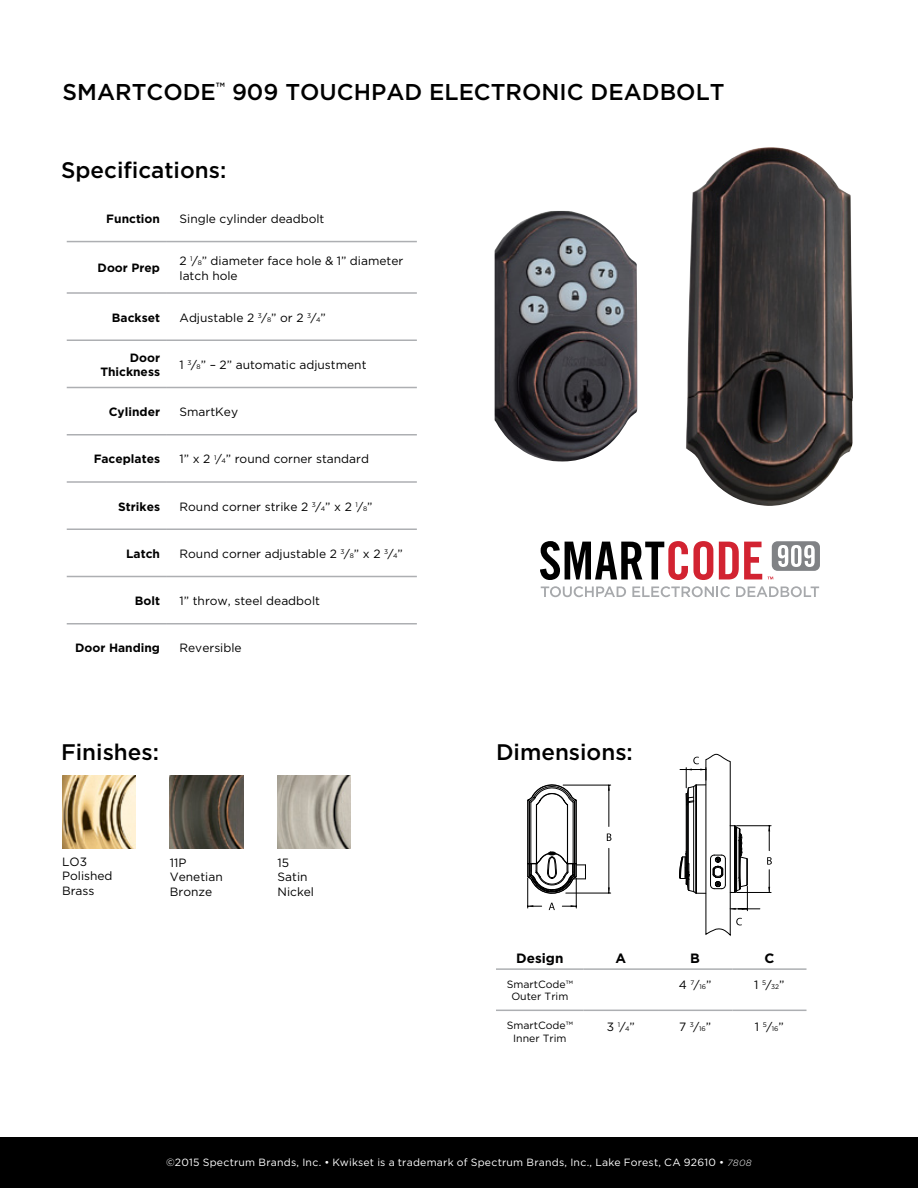
<style>
.page{position:relative;width:918px;height:1188px;background:#fff}
.page>*{position:absolute;margin:0;border:0;box-sizing:border-box;transform-origin:0 0}
.t1{font:500 22.8px "Gotham";color:#000}
.t2{font:500 22.5px "Gotham";color:#000}
.t3{font:700 13.5px "Gotham";color:#000}
.t4{font:12px/14.4px "Gotham";color:#000}
.t5{font:700 12px/14.4px "Gotham";color:#000;text-align:right}
.t6{font:10.5px "Gotham";letter-spacing:.025em;color:#fff}
.t7{font:10.5px/12.6px "Gotham";color:#000;text-align:center}
.s1{font-size:6.6px}
.s2{font-weight:300;font-style:italic;font-size:9px}
</style>
<div class="page">
<hr style="left:67px;top:292px;width:99px;height:2px;background:#adafb2">
<hr style="left:166px;top:292px;width:251px;height:2px;background:#adafb2">
<hr style="left:67px;top:340px;width:99px;height:1px;background:#adafb2">
<hr style="left:166px;top:340px;width:251px;height:1px;background:#adafb2">
<hr style="left:67px;top:387px;width:99px;height:1px;background:#adafb2">
<hr style="left:166px;top:387px;width:251px;height:1px;background:#adafb2">
<hr style="left:67px;top:434px;width:99px;height:2px;background:#adafb2">
<hr style="left:166px;top:434px;width:251px;height:2px;background:#adafb2">
<hr style="left:67px;top:481px;width:99px;height:2px;background:#adafb2">
<hr style="left:166px;top:481px;width:251px;height:2px;background:#adafb2">
<hr style="left:67px;top:529px;width:99px;height:1px;background:#adafb2">
<hr style="left:166px;top:529px;width:251px;height:1px;background:#adafb2">
<hr style="left:67px;top:576px;width:99px;height:1px;background:#adafb2">
<hr style="left:166px;top:576px;width:251px;height:1px;background:#adafb2">
<hr style="left:67px;top:623px;width:99px;height:2px;background:#adafb2">
<hr style="left:166px;top:623px;width:251px;height:2px;background:#adafb2">
<hr style="left:67px;top:241px;width:99px;height:1px;background:#adafb2">
<hr style="left:166px;top:241px;width:251px;height:1px;background:#adafb2">
<hr style="left:496px;top:968px;width:88px;height:2px;background:#adafb2">
<hr style="left:584px;top:968px;width:74px;height:2px;background:#adafb2">
<hr style="left:658px;top:968px;width:74px;height:2px;background:#adafb2">
<hr style="left:732px;top:968px;width:75px;height:2px;background:#adafb2">
<hr style="left:496px;top:1010px;width:88px;height:1px;background:#adafb2">
<hr style="left:584px;top:1010px;width:74px;height:1px;background:#adafb2">
<hr style="left:658px;top:1010px;width:74px;height:1px;background:#adafb2">
<hr style="left:732px;top:1010px;width:75px;height:1px;background:#adafb2">
<img style="left:495px;top:211px;width:143px;height:251px">
<img style="left:686px;top:147px;width:167px;height:359px">
<hr style="left:737px;top:892px;width:34px;height:1px;background:#000">
<hr style="left:737px;top:825px;width:34px;height:1px;background:#000">
<svg style="left:768px;top:826px;width:2px;height:25px"></svg>
<svg style="left:767px;top:857px;width:5px;height:35px"></svg>
<svg style="left:527px;top:754px;width:233px;height:182px"></svg>
<div style="left:0;top:1137px;width:918px;height:51px;background:#000"></div>
<img style="left:62px;top:776px;width:73px;height:73px">
<img style="left:170px;top:776px;width:73px;height:73px">
<img style="left:278px;top:776px;width:73px;height:73px">
<div style="left:772px;top:541px;width:48px;height:30px;background:#808285;border-radius:6px"></div>
<svg style="left:541px;top:586px;width:85px;height:11px"></svg>
<svg style="left:632px;top:586px;width:98px;height:11px"></svg>
<svg style="left:736px;top:586px;width:83px;height:11px"></svg>
<svg style="left:540px;top:541px;width:173px;height:39px"></svg>
<svg style="left:719px;top:542px;width:43px;height:37px"></svg>
<svg style="left:778px;top:545px;width:37px;height:22px"></svg>
<h1 class="t1" style="left:63px;top:79px;width:663px">SMARTCODE<sup>™</sup> 909 TOUCHPAD ELECTRONIC DEADBOLT</h1>
<h2 class="t2" style="left:61px;top:157px;width:167px">Specifications:</h2>
<p class="t5" style="left:106px;top:211px;width:55px">Function</p>
<p class="t4" style="left:180px;top:211px;width:146px">Single cylinder deadbolt</p>
<p class="t5" style="left:98px;top:260px;width:64px">Door Prep</p>
<p class="t4" style="left:180px;top:253px;width:225px">2 <sup>1</sup>⁄<span class="s1">8</span>” diameter face hole &amp; 1” diameter latch hole</p>
<p class="t5" style="left:112px;top:310px;width:50px">Backset</p>
<p class="t4" style="left:180px;top:310px;width:148px">Adjustable 2 <sup>3</sup>⁄<span class="s1">8</span>” or 2 <sup>3</sup>⁄<span class="s1">4</span>”</p>
<p class="t5" style="left:100px;top:350px;width:61px">Door<br>Thickness</p>
<p class="t4" style="left:180px;top:357px;width:189px">1 <sup>3</sup>⁄<span class="s1">8</span>” – 2” automatic adjustment</p>
<p class="t5" style="left:109px;top:404px;width:53px">Cylinder</p>
<p class="t4" style="left:180px;top:404px;width:60px">SmartKey</p>
<p class="t5" style="left:94px;top:452px;width:68px">Faceplates</p>
<p class="t4" style="left:180px;top:452px;width:191px">1” x 2 <sup>1</sup>⁄<span class="s1">4</span>” round corner standard</p>
<p class="t5" style="left:118px;top:499px;width:43px">Strikes</p>
<p class="t4" style="left:180px;top:499px;width:194px">Round corner strike 2 <sup>3</sup>⁄<span class="s1">4</span>” x 2 <sup>1</sup>⁄<span class="s1">8</span>”</p>
<p class="t5" style="left:126px;top:546px;width:35px">Latch</p>
<p class="t4" style="left:180px;top:546px;width:225px">Round corner adjustable 2 <sup>3</sup>⁄<span class="s1">8</span>” x 2 <sup>3</sup>⁄<span class="s1">4</span>”</p>
<p class="t5" style="left:135px;top:593px;width:27px">Bolt</p>
<p class="t4" style="left:180px;top:593px;width:142px">1” throw, steel deadbolt</p>
<p class="t5" style="left:75px;top:641px;width:86px">Door Handing</p>
<p class="t4" style="left:180px;top:641px;width:64px">Reversible</p>
<h2 class="t2" style="left:61px;top:739px;width:99px">Finishes:</h2>
<p class="t4" style="left:62px;top:854px;width:52px">LO3<br>Polished<br>Brass</p>
<p class="t4" style="left:170px;top:855px;width:54px">11P<br>Venetian<br>Bronze</p>
<p class="t4" style="left:278px;top:855px;width:38px">15<br>Satin<br>Nickel</p>
<h2 class="t2" style="left:496px;top:739px;width:138px">Dimensions:</h2>
<p class="t3" style="left:516px;top:951px;width:49px">Design</p>
<p class="t3" style="left:616px;top:951px;width:12px">A</p>
<p class="t3" style="left:690px;top:951px;width:11px">B</p>
<p class="t3" style="left:764px;top:951px;width:11px">C</p>
<p class="t7" style="left:507px;top:978px;width:68px">SmartCode™<br>Outer Trim</p>
<p class="t4" style="left:679px;top:978px;width:34px">4 <sup>7</sup>⁄<span class="s1">16</span>”</p>
<p class="t4" style="left:754px;top:978px;width:32px">1 <sup>5</sup>⁄<span class="s1">32</span>”</p>
<p class="t7" style="left:507px;top:1019px;width:68px">SmartCode™<br>Inner Trim</p>
<p class="t4" style="left:607px;top:1019px;width:30px">3 <sup>1</sup>⁄<span class="s1">4</span>”</p>
<p class="t4" style="left:679px;top:1019px;width:33px">7 <sup>3</sup>⁄<span class="s1">16</span>”</p>
<p class="t4" style="left:755px;top:1019px;width:31px">1 <sup>5</sup>⁄<span class="s1">16</span>”</p>
<p class="t6" style="left:166px;top:1157px;width:587px">©2015 Spectrum Brands, Inc. • Kwikset is a trademark of Spectrum Brands, Inc., Lake Forest, CA 92610 • <span class="s2">7808</span></p>
</div>
